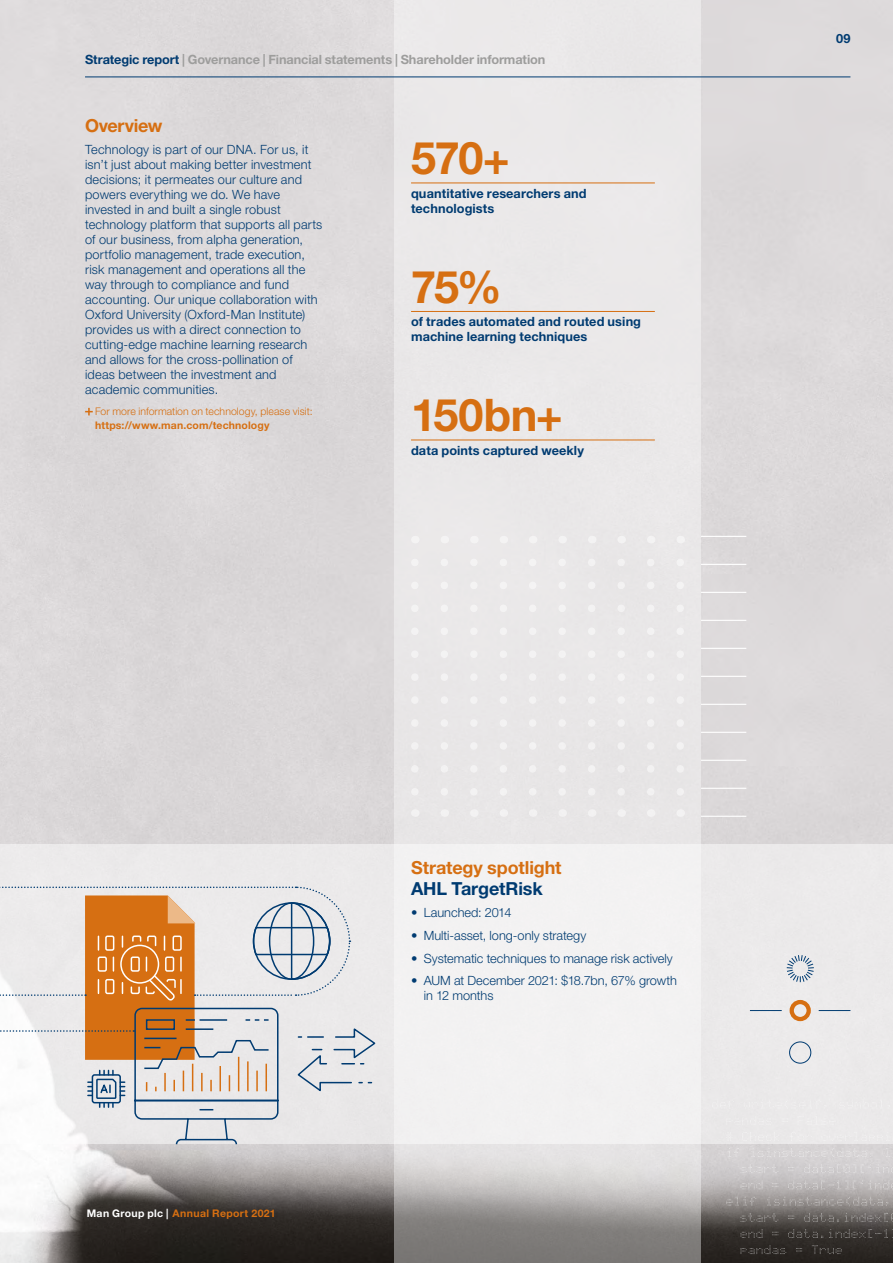
<style>
.page{position:relative;width:893px;height:1263px;background:#fff}
.page>*{position:absolute;margin:0;border:0;box-sizing:border-box;transform-origin:0 0}
.NumberLevel2Orange{font:700 45px "Helvetica Neue LT Std";letter-spacing:-.02em;color:#d66f12}
.MainheadLevel1{font:700 18px/21px "Helvetica Neue LT Std";letter-spacing:-.01em;color:#d66f12}
.HeroHeadingLevel2{font:700 18px "Helvetica Neue LT Std";letter-spacing:-.02em;color:#d66f12}
.CaseStudyBodyText{font:300 12.75px/15px "Helvetica Neue LT Std";letter-spacing:.015em;color:#003b71}
.BodyTextBulletLevel1{font:300 12.75px/15px "Helvetica Neue LT Std";color:#003b71}
.NumberTextLevel2{font:700 12.75px/15px "Helvetica Neue LT Std";letter-spacing:.005em;color:#003b71}
.t1{font:700 12.75px "Helvetica Neue LT Std";letter-spacing:-.01em;color:#9d9d9c}
.SignPostForMoreInfoO{font:300 10.5px/13.5px "Helvetica Neue LT Std";letter-spacing:.005em;color:#d66f12}
.t2{font:700 10.5px "Helvetica Neue LT Std";letter-spacing:.035em;color:#d66f12}
.s1{color:#003b71}
.s2{font-weight:700}
.s3{color:#fff}
</style>
<div class="page">
<img style="left:0;top:0;width:893px;height:1263px">
<div style="left:0;top:845px;width:893px;height:299px;background:#ebeaea"></div>
<svg style="left:740px;top:1213px;width:153px;height:41px;background:#45413e"></svg>
<svg style="left:726px;top:1197px;width:167px;height:8px"></svg>
<svg style="left:740px;top:1180px;width:153px;height:9px"></svg>
<svg style="left:740px;top:1164px;width:153px;height:9px"></svg>
<svg style="left:728px;top:1148px;width:165px;height:9px"></svg>
<svg style="left:0;top:886px;width:377px;height:260px"></svg>
<svg style="left:394px;top:0;width:307px;height:1263px;fill:#eae8e9"></svg>
<hr style="left:701px;top:536px;width:45px;height:1px;background:#fff">
<hr style="left:701px;top:564px;width:45px;height:1px;background:#fff">
<hr style="left:701px;top:592px;width:45px;height:1px;background:#fff">
<hr style="left:701px;top:620px;width:45px;height:1px;background:#fff">
<hr style="left:701px;top:648px;width:45px;height:1px;background:#fff">
<hr style="left:701px;top:676px;width:45px;height:1px;background:#fff">
<hr style="left:701px;top:704px;width:45px;height:1px;background:#fff">
<hr style="left:701px;top:732px;width:45px;height:1px;background:#fff">
<hr style="left:701px;top:760px;width:45px;height:1px;background:#fff">
<hr style="left:701px;top:788px;width:45px;height:1px;background:#fff">
<hr style="left:701px;top:816px;width:45px;height:1px;background:#fff">
<svg style="left:676px;top:562px;width:8px;height:240px"></svg>
<svg style="left:647px;top:562px;width:7px;height:240px"></svg>
<svg style="left:617px;top:562px;width:8px;height:240px"></svg>
<svg style="left:588px;top:562px;width:7px;height:240px"></svg>
<svg style="left:558px;top:562px;width:8px;height:240px"></svg>
<svg style="left:529px;top:562px;width:7px;height:240px"></svg>
<svg style="left:500px;top:562px;width:7px;height:240px"></svg>
<svg style="left:470px;top:562px;width:8px;height:240px"></svg>
<svg style="left:441px;top:562px;width:7px;height:240px"></svg>
<svg style="left:411px;top:562px;width:8px;height:240px"></svg>
<div style="left:790px;top:1000px;width:21px;height:21px;border:4px solid #d66f12;border-radius:50%"></div>
<div style="left:789px;top:1041px;width:22px;height:22px;border:1px solid #003b71;border-radius:50%"></div>
<hr style="left:750px;top:1010px;width:32px;height:1px;background:#003b71">
<hr style="left:819px;top:1010px;width:31px;height:1px;background:#003b71">
<svg style="left:786px;top:955px;width:28px;height:28px"></svg>
<svg style="left:85px;top:408px;width:8px;height:7px"></svg>
<hr style="left:411px;top:183px;width:244px;height:1px;background:#d66f12">
<hr style="left:411px;top:311px;width:244px;height:1px;background:#d66f12">
<hr style="left:411px;top:440px;width:244px;height:1px;background:#d66f12">
<hr style="left:85px;top:77px;width:765px;height:1px;background:#003b71">
<p class="t1" style="left:85px;top:52px;width:462px"><span class="s1">Strategic report</span> | Governance | Financial statements | Shareholder information</p>
<h2 class="HeroHeadingLevel2" style="left:85px;top:114px;width:79px">Overview</h2>
<p class="CaseStudyBodyText" style="left:85px;top:142px;width:239px">Technology is part of our DNA. For us, it isn’t just about making better investment decisions; it permeates our culture and powers everything we do. We have invested in and built a single robust technology platform that supports all parts of our business, from alpha generation, portfolio management, trade execution, risk management and operations all the way through to compliance and fund accounting. Our unique collaboration with Oxford University (Oxford-Man Institute) provides us with a direct connection to cutting-edge machine learning research and allows for the cross-pollination of ideas between the investment and academic communities.</p>
<p class="SignPostForMoreInfoO" style="left:95px;top:405px;width:219px">For more information on technology, please visit: <span class="s2">https://www.man.com/technology</span></p>
<p class="NumberLevel2Orange" style="left:411px;top:130px;width:100px">570+</p>
<p class="NumberTextLevel2" style="left:411px;top:185px;width:177px">quantitative researchers and technologists</p>
<p class="NumberLevel2Orange" style="left:411px;top:259px;width:92px">75%</p>
<p class="NumberTextLevel2" style="left:411px;top:314px;width:231px">of trades automated and routed using machine learning techniques</p>
<p class="NumberLevel2Orange" style="left:411px;top:387px;width:153px">150bn+</p>
<p class="NumberTextLevel2" style="left:411px;top:442px;width:174px">data points captured weekly</p>
<p class="NumberTextLevel2" style="left:836px;top:31px;width:16px">09</p>
<p class="t2" style="left:87px;top:1207px;width:190px"><span class="s3">Man Group plc |</span> Annual Report 2021</p>
<h1 class="MainheadLevel1" style="left:411px;top:857px;width:152px">Strategy spotlight<br><span class="s1">AHL TargetRisk</span></h1>
<p class="BodyTextBulletLevel1" style="left:411px;top:905px;width:102px">• Launched: 2014</p>
<p class="BodyTextBulletLevel1" style="left:411px;top:928px;width:177px">• Multi-asset, long-only strategy</p>
<p class="BodyTextBulletLevel1" style="left:411px;top:950px;width:263px">• Systematic techniques to manage risk actively</p>
<p class="BodyTextBulletLevel1" style="left:424px;top:973px;width:255px;text-indent:-13px">• AUM at December 2021: $18.7bn, 67% growth in 12 months</p>
</div>
